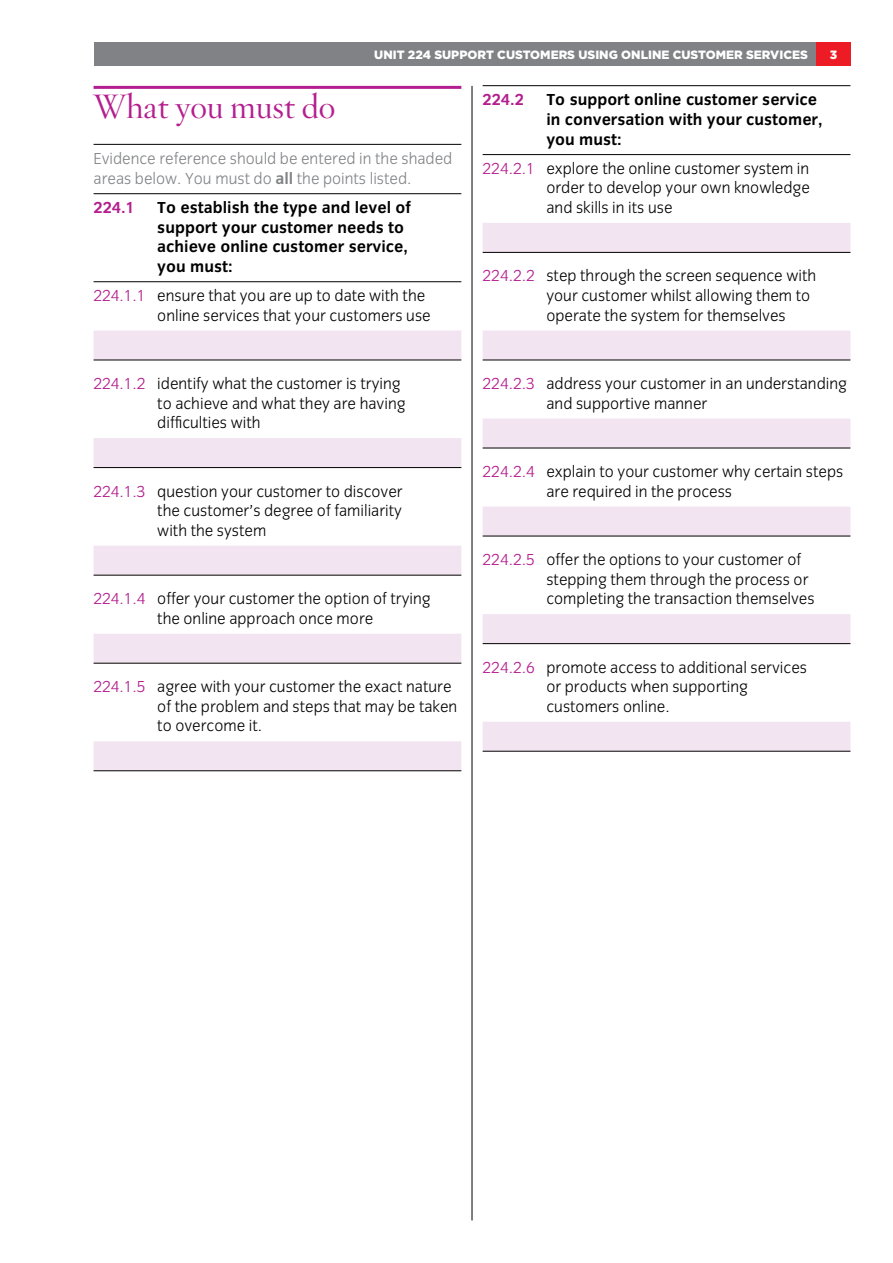
<style>
.page{position:relative;width:893px;height:1263px;background:#fff}
.page>*{position:absolute;margin:0;border:0;box-sizing:border-box;transform-origin:0 0}
.t1{font:33px "Hoefler Titling HTF Lt Roman";color:#b41e8e}
.t2{font:300 16.5px/19.5px "Congress Sans";color:#000}
.t3{font:700 16.5px/19.5px "Congress Sans";color:#000}
.t4{font:300 16.5px/19.5px "Congress Sans";color:#808285}
.t5{font:700 16.5px "Congress Sans";color:#b41e8e}
.t6{font:900 12px "Gotham";color:#fff}
.s1{font-weight:700}
.s2{color:#b41e8e}
</style>
<div class="page">
<hr style="left:94px;top:281px;width:367px;height:1px;background:#000">
<div style="left:94px;top:330px;width:367px;height:30px;background:#f2e4f0"></div>
<hr style="left:94px;top:360px;width:367px;height:1px;background:#000">
<div style="left:94px;top:438px;width:367px;height:29px;background:#f2e4f0"></div>
<hr style="left:94px;top:467px;width:367px;height:1px;background:#000">
<div style="left:94px;top:546px;width:367px;height:29px;background:#f2e4f0"></div>
<hr style="left:94px;top:575px;width:367px;height:1px;background:#000">
<div style="left:94px;top:634px;width:367px;height:29px;background:#f2e4f0"></div>
<hr style="left:94px;top:663px;width:367px;height:1px;background:#000">
<div style="left:94px;top:741px;width:367px;height:29px;background:#f2e4f0"></div>
<hr style="left:94px;top:770px;width:367px;height:1px;background:#000">
<hr style="left:94px;top:86px;width:367px;height:3px;background:#b41e8e">
<hr style="left:94px;top:144px;width:367px;height:1px;background:#000">
<hr style="left:94px;top:193px;width:367px;height:1px;background:#000">
<hr style="left:483px;top:85px;width:367px;height:1px;background:#000">
<hr style="left:483px;top:154px;width:367px;height:1px;background:#000">
<div style="left:483px;top:223px;width:367px;height:29px;background:#f2e4f0"></div>
<hr style="left:483px;top:252px;width:367px;height:1px;background:#000">
<div style="left:483px;top:330px;width:367px;height:30px;background:#f2e4f0"></div>
<hr style="left:483px;top:360px;width:367px;height:1px;background:#000">
<div style="left:483px;top:418px;width:367px;height:30px;background:#f2e4f0"></div>
<hr style="left:483px;top:448px;width:367px;height:1px;background:#000">
<div style="left:483px;top:506px;width:367px;height:30px;background:#f2e4f0"></div>
<hr style="left:483px;top:536px;width:367px;height:1px;background:#000">
<div style="left:483px;top:614px;width:367px;height:29px;background:#f2e4f0"></div>
<hr style="left:483px;top:643px;width:367px;height:1px;background:#000">
<div style="left:483px;top:722px;width:367px;height:29px;background:#f2e4f0"></div>
<hr style="left:483px;top:751px;width:367px;height:1px;background:#000">
<div style="left:94px;top:43px;width:756px;height:23px;background:#808285"></div>
<hr style="left:472px;top:86px;width:1px;height:1134px;background:#000">
<div style="left:816px;top:43px;width:34px;height:23px;background:#ed1c24"></div>
<p class="t6" style="left:374px;top:47px;width:435px">UNIT 224 SUPPORT CUSTOMERS USING ONLINE CUSTOMER SERVICES</p>
<p class="t6" style="left:830px;top:47px;width:9px">3</p>
<h1 class="t1" style="left:94px;top:85px;width:243px">What you must do</h1>
<p class="t4" style="left:94px;top:149px;width:360px">Evidence reference should be entered in the shaded areas below. You must do <span class="s1">all</span> the points listed.</p>
<p class="t5" style="left:94px;top:198px;width:43px">224.1</p>
<p class="t3" style="left:157px;top:198px;width:255px">To establish the type and level of support your customer needs to achieve online customer service, you must:</p>
<p class="t2" style="left:157px;top:286px;width:275px;text-indent:-64px"><span class="s2">224.1.1</span> ensure that you are up to date with the online services that your customers use</p>
<p class="t2" style="left:157px;top:374px;width:250px;text-indent:-64px"><span class="s2">224.1.2</span> identify what the customer is trying to achieve and what they are having difficulties with</p>
<p class="t2" style="left:157px;top:481px;width:247px;text-align:justify;text-indent:-64px"><span class="s2">224.1.3</span> question your customer to discover the customer’s degree of familiarity with the system</p>
<p class="t2" style="left:94px;top:589px;width:339px;text-align:center"><span class="s2">224.1.4</span> offer your customer the option of trying the online approach once more</p>
<p class="t2" style="left:157px;top:677px;width:301px;text-indent:-64px"><span class="s2">224.1.5</span> agree with your customer the exact nature of the problem and steps that may be taken to overcome it.</p>
<p class="t5" style="left:483px;top:91px;width:43px">224.2</p>
<p class="t3" style="left:546px;top:90px;width:278px">To support online customer service in conversation with your customer, you must:</p>
<p class="t2" style="left:546px;top:159px;width:265px;text-align:justify;text-indent:-64px"><span class="s2">224.2.1</span> explore the online customer system in order to develop your own knowledge and skills in its use</p>
<p class="t2" style="left:546px;top:266px;width:271px;text-indent:-64px"><span class="s2">224.2.2</span> step through the screen sequence with your customer whilst allowing them to operate the system for themselves</p>
<p class="t2" style="left:546px;top:374px;width:302px;text-indent:-64px"><span class="s2">224.2.3</span> address your customer in an understanding and supportive manner</p>
<p class="t2" style="left:546px;top:462px;width:298px;text-indent:-64px"><span class="s2">224.2.4</span> explain to your customer why certain steps are required in the process</p>
<p class="t2" style="left:546px;top:550px;width:270px;text-indent:-64px"><span class="s2">224.2.5</span> offer the options to your customer of stepping them through the process or completing the transaction themselves</p>
<p class="t2" style="left:546px;top:657px;width:262px;text-indent:-64px"><span class="s2">224.2.6</span> promote access to additional services or products when supporting customers online.</p>
</div>
